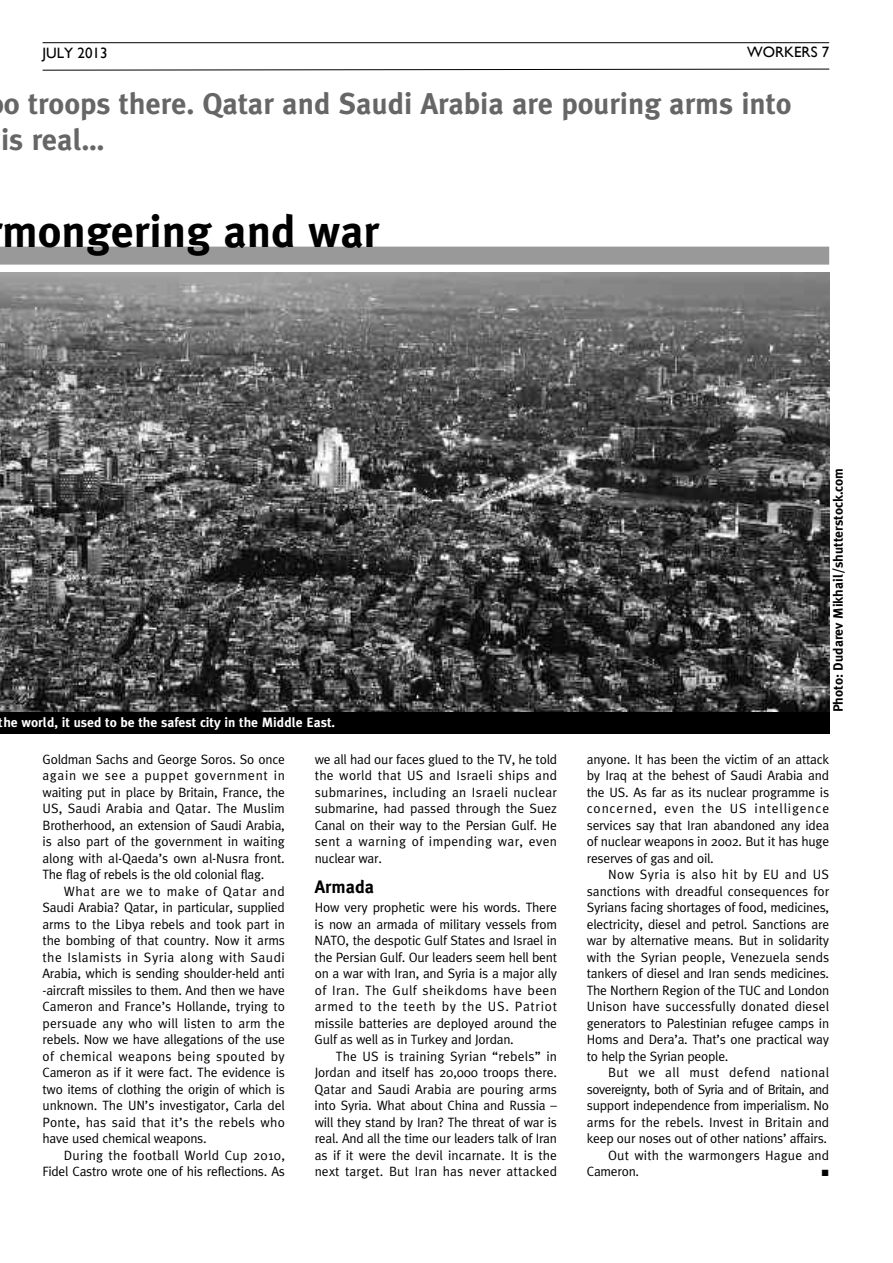
<style>
.page{position:relative;width:893px;height:1263px;background:#fff}
.page>*{position:absolute;margin:0;border:0;box-sizing:border-box;transform-origin:0 0}
.t1{font:700 45px "Meta Plus";color:#000}
.t2{font:700 30px/36px "Meta Plus";color:#666}
.t3{font:700 18px "Meta Plus";color:#000}
.t4{font:15px "Gill Sans";color:#000}
.t5{font:13.5px/16.5px "Meta Plus";letter-spacing:-.02em;color:#000;text-align:justify}
.t6{font:700 13.5px "Meta Plus";color:#fff}
.t7{font:13.5px "Meta Plus";letter-spacing:-.045em;color:#000}
.t8{font:700 13.5px "Meta Plus";color:#000}
.t9{font:13.5px "Meta Plus";color:#000}
.t10{font:13.5px "Meta Plus";letter-spacing:.01em;color:#000}
.t11{font:13.5px "Meta Plus";letter-spacing:.025em;color:#000}
.t12{font:700 13.5px "Times New Roman";color:#000}
</style>
<div class="page">
<hr style="left:43px;top:42px;width:786px;height:1px;background:#000">
<svg style="left:42px;top:68px;width:788px;height:3px"></svg>
<div style="left:0;top:247px;width:829px;height:18px;background:#999"></div>
<img style="left:0;top:272px;width:829px;height:440px">
<div style="left:0;top:712px;width:829px;height:22px;background:#000"></div>
<p class="t4" style="left:43px;top:44px;width:66px">JULY 2013</p>
<p class="t4" style="left:747px;top:43px;width:83px">WORKERS 7</p>
<h2 class="t2" style="left:1px;top:88px;width:792px">0 troops there. Qatar and Saudi Arabia are pouring arms into is real…</h2>
<h1 class="t1" style="left:2px;top:215px;width:379px">mongering and war</h1>
<p class="t6" style="left:-1px;top:718px;width:338px">the world, it used to be the safest city in the Middle East.</p>
<p class="t5" style="left:43px;top:752px;width:244px">Goldman Sachs and George Soros. So once again we see a puppet government in waiting put in place by Britain, France, the US, Saudi Arabia and Qatar. The Muslim Brotherhood, an extension of Saudi Arabia, is also part of the government in waiting along with al-Qaeda’s own al-Nusra front.<br>The flag of rebels is the old colonial flag.</p>
<p class="t5" style="left:43px;top:884px;width:244px;text-indent:21px">What are we to make of Qatar and Saudi Arabia? Qatar, in particular, supplied arms to the Libya rebels and took part in the bombing of that country. Now it arms the Islamists in Syria along with Saudi Arabia, which is sending shoulder-held anti -aircraft missiles to them. And then we have Cameron and France’s Hollande, trying to persuade any who will listen to arm the rebels. Now we have allegations of the use of chemical weapons being spouted by Cameron as if it were fact. The evidence is two items of clothing the origin of which is unknown. The UN’s investigator, Carla del Ponte, has said that it’s the rebels who have used chemical weapons.</p>
<p class="t5" style="left:43px;top:1148px;width:244px;text-align:right">During the football World Cup 2010,<br>Fidel Castro wrote one of his reflections. As</p>
<p class="t5" style="left:315px;top:752px;width:244px">we all had our faces glued to the TV, he told the world that US and Israeli ships and submarines, including an Israeli nuclear submarine, had passed through the Suez Canal on their way to the Persian Gulf. He sent a warning of impending war, even nuclear war.</p>
<h3 class="t3" style="left:315px;top:880px;width:61px">Armada</h3>
<p class="t5" style="left:315px;top:900px;width:244px">How very prophetic were his words. There is now an armada of military vessels from NATO, the despotic Gulf States and Israel in the Persian Gulf. Our leaders seem hell bent on a war with Iran, and Syria is a major ally of Iran. The Gulf sheikdoms have been armed to the teeth by the US. Patriot missile batteries are deployed around the Gulf as well as in Turkey and Jordan.</p>
<p class="t5" style="left:315px;top:1049px;width:244px;text-indent:21px">The US is training Syrian “rebels” in Jordan and itself has 20,000 troops there.<br>Qatar and Saudi Arabia are pouring arms into Syria. What about China and Russia – will they stand by Iran? The threat of war is real. And all the time our leaders talk of Iran as if it were the devil incarnate. It is the next target. But Iran has never attacked</p>
<p class="t8" style="left:833px;top:712px;width:246px;rotate:-90deg">Photo: Dudarev Mikhail/shutterstock.com</p>
<p class="t5" style="left:587px;top:752px;width:244px">anyone. It has been the victim of an attack by Iraq at the behest of Saudi Arabia and the US. As far as its nuclear programme is concerned, even the US intelligence services say that Iran abandoned any idea of nuclear weapons in 2002. But it has huge reserves of gas and oil.</p>
<p class="t5" style="left:587px;top:867px;width:244px;text-indent:21px">Now Syria is also hit by EU and US sanctions with dreadful consequences for Syrians facing shortages of food, medicines, electricity, diesel and petrol. Sanctions are war by alternative means. But in solidarity with the Syrian people, Venezuela sends tankers of diesel and Iran sends medicines.<br>The Northern Region of the TUC and London Unison have successfully donated diesel generators to Palestinian refugee camps in Homs and Dera’a. That’s one practical way to help the Syrian people.</p>
<p class="t11" style="left:608px;top:1068px;width:223px">But we all must defend national</p>
<p class="t7" style="left:587px;top:1084px;width:244px">sovereignty, both of Syria and of Britain, and</p>
<p class="t5" style="left:587px;top:1098px;width:244px">support independence from imperialism. No</p>
<p class="t9" style="left:587px;top:1117px;width:244px">arms for the rebels. Invest in Britain and</p>
<p class="t5" style="left:587px;top:1131px;width:242px">keep our noses out of other nations’ affairs.</p>
<p class="t10" style="left:608px;top:1150px;width:223px">Out with the warmongers Hague and</p>
<p class="t5" style="left:587px;top:1164px;width:54px">Cameron.</p>
<p class="t12" style="left:821px;top:1164px;width:10px">■</p>
</div>
